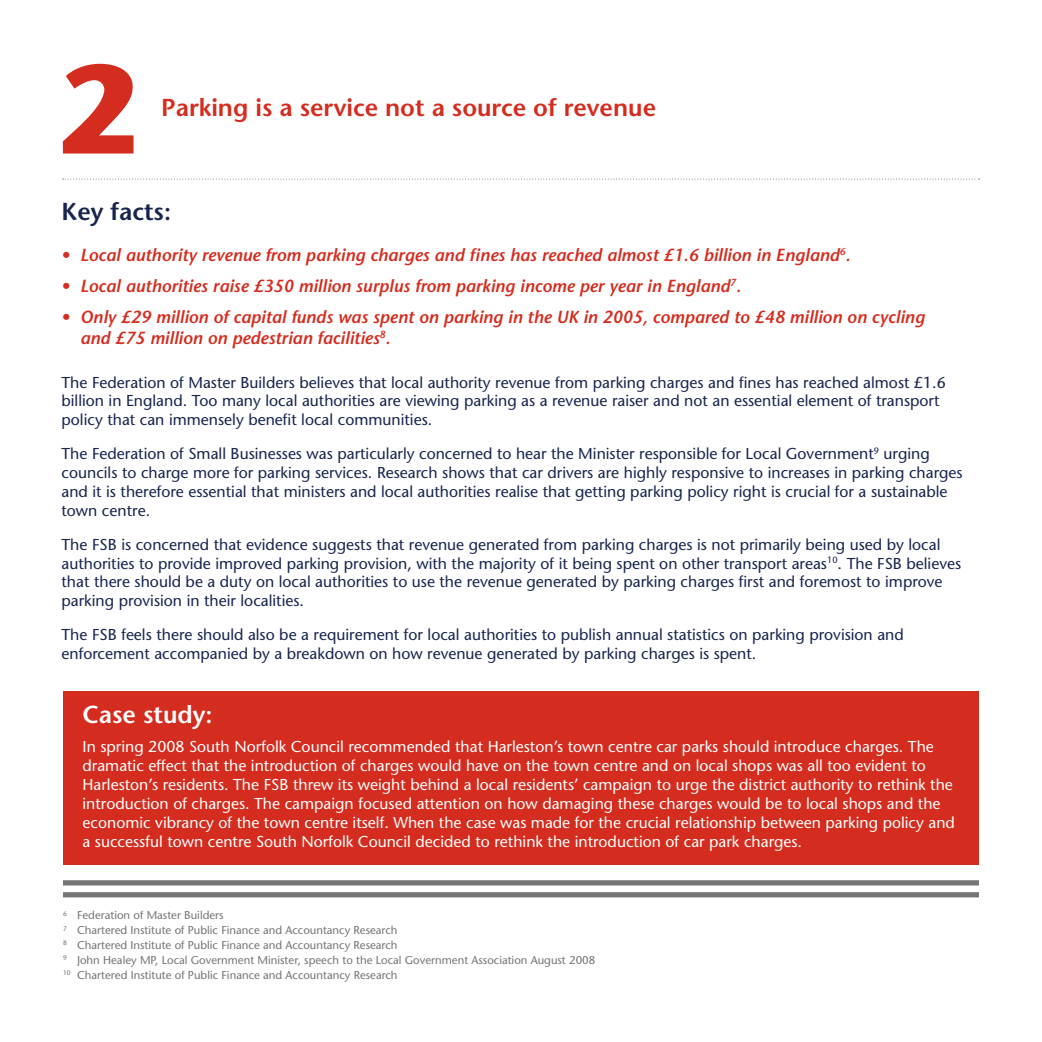
<style>
.page{position:relative;width:1042px;height:1042px;background:#fff}
.page>*{position:absolute;margin:0;border:0;box-sizing:border-box;transform-origin:0 0}
.t1{font:700 126px "Stone Sans";color:#d42c1e}
.t2{font:600 24.5px "Stone Sans";color:#d42c1e}
.t3{font:600 24.5px "Stone Sans";color:#fff}
.t4{font:600 24.5px "Stone Sans";color:#18244e}
.t5{font:italic 600 17.5px/21px "Stone Sans";color:#d42c1e}
.t6{font:15.75px/18.9px "Stone Sans";color:#18244e}
.t7{font:15.75px/18.9px "Stone Sans";color:#fff}
.t8{font:11.38px/14.9px "Stone Sans";color:#757477}
</style>
<div class="page">
<div style="left:63px;top:691px;width:916px;height:173px;background:#d42c1e"></div>
<div style="left:63px;top:892px;width:916px;height:5px;background:#757477"></div>
<div style="left:63px;top:880px;width:916px;height:5px;background:#757477"></div>
<svg style="left:63px;top:179px;width:916px;height:1px"></svg>
<h1 class="t1" style="left:58px;top:30px;width:81px">2</h1>
<h2 class="t2" style="left:161px;top:92px;width:496px">Parking is a service not a source of revenue</h2>
<h2 class="t4" style="left:62px;top:196px;width:111px">Key facts:</h2>
<p class="t5" style="left:62px;top:244px;width:790px">• Local authority revenue from parking charges and fines has reached almost £1.6 billion in England<sup>6</sup>.</p>
<p class="t5" style="left:62px;top:275px;width:681px">• Local authorities raise £350 million surplus from parking income per year in England<sup>7</sup>.</p>
<p class="t5" style="left:80px;top:306px;width:846px;text-indent:-18px">• Only £29 million of capital funds was spent on parking in the UK in 2005, compared to £48 million on cycling and £75 million on pedestrian facilities<sup>8</sup>.</p>
<p class="t6" style="left:62px;top:372px;width:886px">The Federation of Master Builders believes that local authority revenue from parking charges and fines has reached almost £1.6 billion in England. Too many local authorities are viewing parking as a revenue raiser and not an essential element of transport policy that can immensely benefit local communities.</p>
<p class="t6" style="left:62px;top:444px;width:902px">The Federation of Small Businesses was particularly concerned to hear the Minister responsible for Local Government<sup>9</sup> urging councils to charge more for parking services. Research shows that car drivers are highly responsive to increases in parking charges and it is therefore essential that ministers and local authorities realise that getting parking policy right is crucial for a sustainable town centre.</p>
<p class="t6" style="left:62px;top:534px;width:901px">The FSB is concerned that evidence suggests that revenue generated from parking charges is not primarily being used by local authorities to provide improved parking provision, with the majority of it being spent on other transport areas<sup>10</sup>. The FSB believes that there should be a duty on local authorities to use the revenue generated by parking charges first and foremost to improve parking provision in their localities.</p>
<p class="t6" style="left:62px;top:625px;width:844px">The FSB feels there should also be a requirement for local authorities to publish annual statistics on parking provision and enforcement accompanied by a breakdown on how revenue generated by parking charges is spent.</p>
<h2 class="t3" style="left:83px;top:699px;width:131px">Case study:</h2>
<p class="t7" style="left:83px;top:737px;width:874px">In spring 2008 South Norfolk Council recommended that Harleston’s town centre car parks should introduce charges. The dramatic effect that the introduction of charges would have on the town centre and on local shops was all too evident to Harleston’s residents. The FSB threw its weight behind a local residents’ campaign to urge the district authority to rethink the introduction of charges. The campaign focused attention on how damaging these charges would be to local shops and the economic vibrancy of the town centre itself. When the case was made for the crucial relationship between parking policy and a successful town centre South Norfolk Council decided to rethink the introduction of car park charges.</p>
<p class="t8" style="left:63px;top:908px;width:534px"><sup>6</sup> Federation of Master Builders<br><sup>7</sup> Chartered Institute of Public Finance and Accountancy Research<br><sup>8</sup> Chartered Institute of Public Finance and Accountancy Research<br><sup>9</sup> John Healey MP, Local Government Minister, speech to the Local Government Association August 2008<br><sup>10</sup> Chartered Institute of Public Finance and Accountancy Research</p>
</div>
